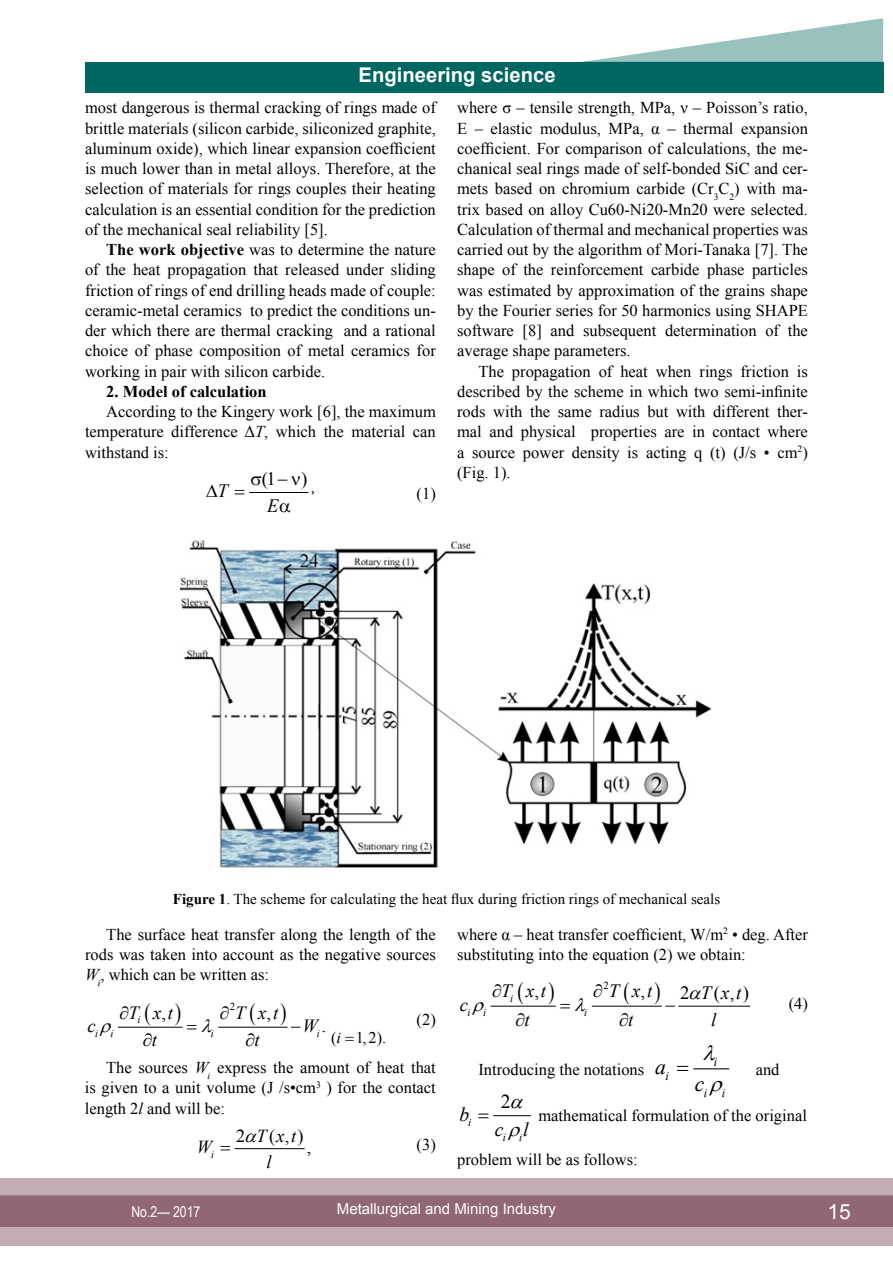
<style>
.page{position:relative;width:893px;height:1263px;background:#fff}
.page>*{position:absolute;margin:0;border:0;box-sizing:border-box;transform-origin:0 0}
.t1{font:italic 21.6px "Times New Roman";color:#000}
.t2{font:21px "Arial";color:#fff}
.t3{font:700 20.25px "Arial";color:#fff}
.t4{font:italic 19.65px "Times New Roman";color:#000}
.t5{font:19.65px "Times New Roman";color:#000}
.t6{font:italic 18.75px "Times New Roman";color:#000}
.t7{font:18.75px "Times New Roman";color:#000}
.t8{font:italic 18.6px "Times New Roman";color:#000}
.t9{font:18.6px "Times New Roman";color:#000}
.t10{font:18.3px "Times New Roman";color:#000}
.t11{font:italic 18.3px "Times New Roman";color:#000}
.t12{font:16.5px/20.2px "Times New Roman";color:#000;text-align:justify}
.t13{font:700 16.5px "Times New Roman";color:#000}
.t14{font:16.2px "Times New Roman";color:#000}
.t15{font:italic 16.2px "Times New Roman";color:#000}
.t16{font:15px "Times New Roman";color:#000}
.t17{font:15px "Arial";color:#fff}
.t18{font:15px "Arial Narrow";color:#fff}
.t19{font:15px "Minion Pro";color:#000}
.t20{font:italic 12.45px "Times New Roman";color:#000}
.t21{font:italic 11.4px "Times New Roman";color:#000}
.t22{font:italic 10.8px "Times New Roman";color:#000}
.t23{font:10.8px "Times New Roman";color:#000}
.t24{font:italic 10.5px "Times New Roman";color:#000}
.s1{font-weight:700}
.s2{font-style:italic}
.s3{font-style:normal}
</style>
<div class="page">
<div style="left:0;top:1178px;width:893px;height:68px;background:#c3adb4"></div>
<div style="left:0;top:1195px;width:893px;height:32px;background:#916774;border:2px solid #916774"></div>
<div style="left:85px;top:62px;width:798px;height:30px;background:#006661"></div>
<svg style="left:583px;top:18px;width:300px;height:44px"></svg>
<hr style="left:250px;top:492px;width:58px;height:1px;background:#000">
<img style="left:180px;top:540px;width:532px;height:328px">
<hr style="left:119px;top:1027px;width:63px;height:1px;background:#000">
<hr style="left:219px;top:1027px;width:68px;height:1px;background:#000">
<hr style="left:235px;top:1148px;width:69px;height:1px;background:#000">
<hr style="left:491px;top:1006px;width:64px;height:1px;background:#000">
<hr style="left:592px;top:1006px;width:69px;height:1px;background:#000">
<hr style="left:679px;top:1006px;width:71px;height:1px;background:#000">
<hr style="left:694px;top:1068px;width:35px;height:1px;background:#000">
<hr style="left:494px;top:1115px;width:36px;height:1px;background:#000">
<p class="t3" style="left:359px;top:61px;width:198px">Engineering science</p>
<p class="t12" style="left:85px;top:98px;width:352px">most dangerous is thermal cracking of rings made of brittle materials (silicon carbide, siliconized graphite, aluminum oxide), which linear expansion coefficient is much lower than in metal alloys. Therefore, at the selection of materials for rings couples their heating calculation is an essential condition for the prediction of the mechanical seal reliability [5].</p>
<p class="t12" style="left:85px;top:239px;width:352px;text-indent:21px"><span class="s1">The work objective</span> was to determine the nature of the heat propagation that released under sliding friction of rings of end drilling heads made of couple: ceramic-metal ceramics to predict the conditions un&shy;der which there are thermal cracking and a rational choice of phase composition of metal ceramics for working in pair with silicon carbide.</p>
<p class="t13" style="left:106px;top:380px;width:162px">2. Model of calculation</p>
<p class="t12" style="left:85px;top:401px;width:352px;text-indent:21px">According to the Kingery work [6], the maximum temperature difference Δ<span class="s2">T</span>, which the material can withstand is:</p>
<p class="t7" style="left:262px;top:466px;width:27px">(1−</p>
<p class="t7" style="left:301px;top:466px;width:8px">)</p>
<p class="t12" style="left:457px;top:98px;width:352px;text-align:left">where σ – tensile strength, MPa, ν – Poisson’s ratio, Е – elastic modulus, MPa, α – thermal expansion coefficient. For comparison of calculations, the me&shy;chanical seal rings made of self-bonded SiC and cer&shy;mets based on chromium carbide (Cr<sub>3</sub>C<sub>2</sub>) with ma&shy;trix based on alloy Cu60-Ni20-Mn20 were selected.<br>Calculation of thermal and mechanical properties was carried out by the algorithm of Mori-Tanaka [7]. The shape of the reinforcement carbide phase particles was estimated by approximation of the grains shape by the Fourier series for 50 harmonics using SHAPE software [8] and subsequent determination of the average shape parameters.</p>
<p class="t12" style="left:457px;top:361px;width:352px;text-indent:21px">The propagation of heat when rings friction is described by the scheme in which two semi-infinite rods with the same radius but with different ther&shy;mal and physical properties are in contact where a source power density is acting q (t) (J/s • cm<sup>2</sup>) (Fig. 1).</p>
<p class="t6" style="left:206px;top:478px;width:23px">∆T</p>
<p class="t12" style="left:417px;top:483px;width:21px">(1)</p>
<p class="t19" style="left:311px;top:478px;width:5px">,</p>
<p class="t6" style="left:267px;top:493px;width:13px">E</p>
<p class="t16" style="left:173px;top:889px;width:549px"><span class="s1">Figure 1</span>. The scheme for calculating the heat flux during friction rings of mechanical seals</p>
<p class="t12" style="left:85px;top:924px;width:352px;text-indent:21px">The surface heat transfer along the length of the rods was taken into account as the negative sources <span class="s2">W</span><sub>i</sub>, which can be written as:</p>
<p class="t23" style="left:230px;top:999px;width:7px">2</p>
<p class="t9" style="left:162px;top:1000px;width:6px">,</p>
<p class="t9" style="left:267px;top:1000px;width:6px">,</p>
<p class="t8" style="left:291px;top:1013px;width:37px">−W<span class="s3">.</span></p>
<p class="t12" style="left:457px;top:924px;width:352px">where α – heat transfer coefficient, W/m<sup>2</sup> • deg. After substituting into the equation (2) we obtain:</p>
<p class="t23" style="left:604px;top:978px;width:7px">2</p>
<p class="t7" style="left:534px;top:978px;width:6px">,</p>
<p class="t7" style="left:641px;top:978px;width:6px">,</p>
<p class="t7" style="left:680px;top:980px;width:11px">2</p>
<p class="t7" style="left:714px;top:980px;width:37px">(,)</p>
<p class="t6" style="left:492px;top:978px;width:56px">∂T x t</p>
<p class="t6" style="left:593px;top:978px;width:61px">∂T xt</p>
<p class="t6" style="left:701px;top:980px;width:42px">Txt</p>
<p class="t22" style="left:510px;top:991px;width:5px">i</p>
<p class="t12" style="left:789px;top:993px;width:21px">(4)</p>
<p class="t6" style="left:460px;top:992px;width:10px">c</p>
<p class="t8" style="left:119px;top:999px;width:55px">∂T x t</p>
<p class="t8" style="left:220px;top:999px;width:60px">∂T xt</p>
<p class="t22" style="left:467px;top:1005px;width:20px">i i</p>
<p class="t22" style="left:584px;top:1005px;width:5px">i</p>
<p class="t6" style="left:515px;top:1006px;width:16px">∂t</p>
<p class="t6" style="left:619px;top:1006px;width:16px">∂t</p>
<p class="t6" style="left:711px;top:1006px;width:7px">l</p>
<p class="t12" style="left:417px;top:1009px;width:21px">(2)</p>
<p class="t12" style="left:85px;top:1057px;width:353px;text-indent:21px">The sources <span class="s2">W</span><sub>i</sub> express the amount of heat that is given to a unit volume (J /s•cm<sup>3</sup> ) for the contact length 2<span class="s2">l</span> and will be:</p>
<p class="t10" style="left:236px;top:1123px;width:11px">2</p>
<p class="t10" style="left:269px;top:1123px;width:36px">(,)</p>
<p class="t10" style="left:307px;top:1135px;width:6px">,</p>
<p class="t22" style="left:137px;top:1012px;width:4px">i</p>
<p class="t8" style="left:87px;top:1013px;width:10px">c</p>
<p class="t22" style="left:95px;top:1025px;width:20px">i i</p>
<p class="t22" style="left:211px;top:1025px;width:4px">i</p>
<p class="t22" style="left:317px;top:1025px;width:4px">i</p>
<p class="t8" style="left:143px;top:1027px;width:16px">∂t</p>
<p class="t8" style="left:245px;top:1027px;width:16px">∂t</p>
<p class="t14" style="left:331px;top:1026px;width:57px">( 1, 2).</p>
<p class="t15" style="left:336px;top:1026px;width:6px">i</p>
<p class="t20" style="left:714px;top:1053px;width:5px">i</p>
<p class="t12" style="left:478px;top:1059px;width:167px">Introducing the notations</p>
<p class="t12" style="left:756px;top:1059px;width:25px">and</p>
<h1 class="t1" style="left:655px;top:1052px;width:12px">a</h1>
<p class="t20" style="left:666px;top:1067px;width:5px">i</p>
<h1 class="t1" style="left:695px;top:1069px;width:11px">c</h1>
<p class="t20" style="left:704px;top:1084px;width:23px">i i</p>
<p class="t5" style="left:501px;top:1088px;width:11px">2</p>
<p class="t4" style="left:459px;top:1100px;width:11px">b</p>
<p class="t12" style="left:538px;top:1105px;width:270px">mathematical formulation of the original</p>
<p class="t12" style="left:457px;top:1149px;width:182px">problem will be as follows:</p>
<p class="t21" style="left:468px;top:1114px;width:5px">i</p>
<p class="t4" style="left:495px;top:1116px;width:35px">c l</p>
<p class="t11" style="left:256px;top:1123px;width:41px">Txt</p>
<p class="t21" style="left:503px;top:1129px;width:21px">i i</p>
<p class="t12" style="left:417px;top:1134px;width:21px">(3)</p>
<p class="t11" style="left:197px;top:1134px;width:17px">W</p>
<p class="t24" style="left:211px;top:1147px;width:4px">i</p>
<p class="t11" style="left:266px;top:1149px;width:7px">l</p>
<p class="t18" style="left:131px;top:1200px;width:71px">No.2— 2017</p>
<p class="t17" style="left:337px;top:1199px;width:221px">Metallurgical and Mining Industry</p>
<p class="t2" style="left:827px;top:1197px;width:25px">15</p>
</div>
